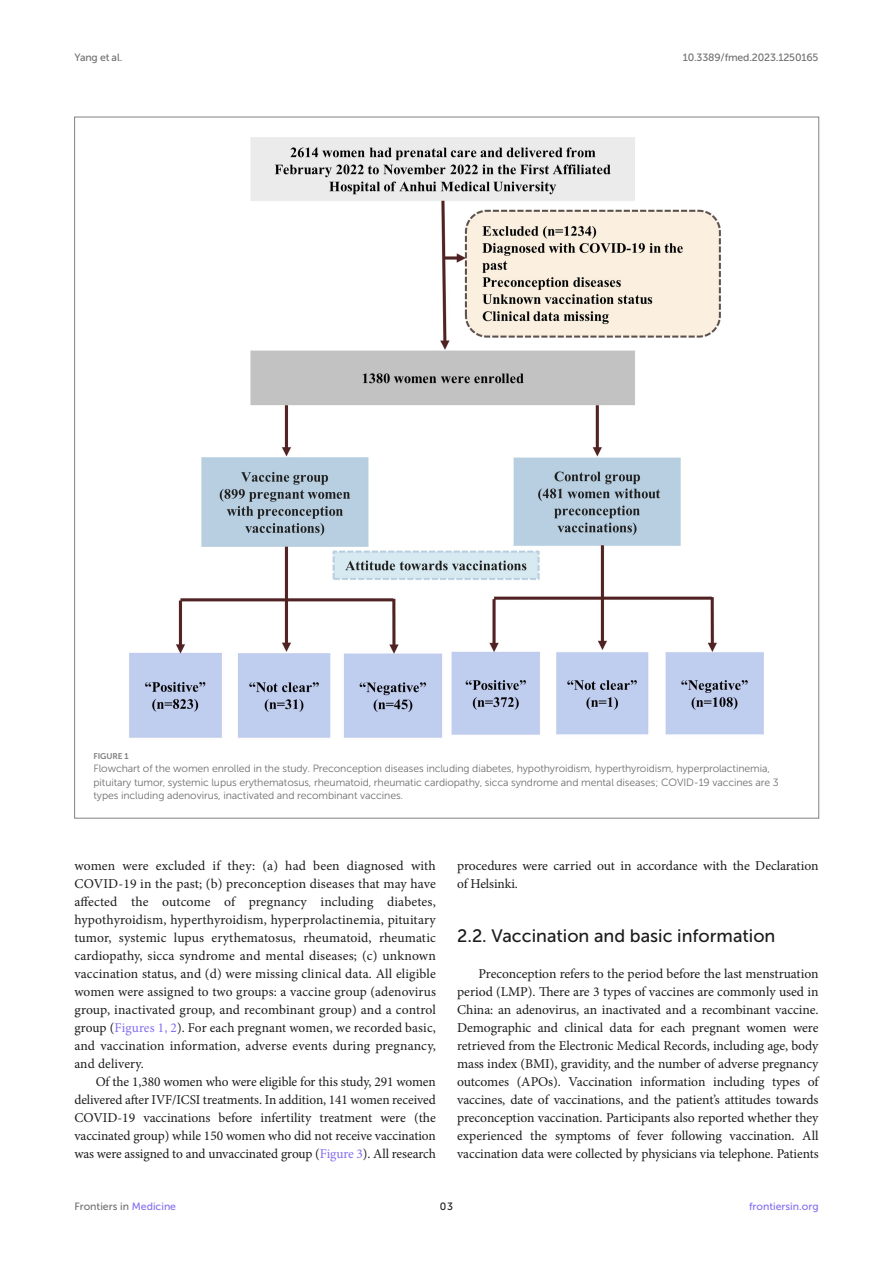
<style>
.page{position:relative;width:893px;height:1263px;background:#fff}
.page>*{position:absolute;margin:0;border:0;box-sizing:border-box;transform-origin:0 0}
.HEAD_2{font:18px "Museo Sans 500";color:#1b1c1b}
.TEXT_FLUSH{font:13.5px/18px "Minion Pro";color:#1b1c1b;text-align:justify}
.TEXT{font:13.5px/18px "Minion Pro";letter-spacing:-.005em;color:#1b1c1b;text-align:justify}
.FIG_LEG{font:10.5px/13.5px "Museo Sans 300";letter-spacing:-.01em;color:#706f70}
.t1{font:10.5px "Museo Sans 500";letter-spacing:-.015em;color:#706f70}
.t2{font:10.5px "Museo Sans 500";color:#856df0}
.t3{font:10.5px "Museo Sans 500";color:#1b1c1b}
.FIG_HD{font:8.25px "Museo Sans 700";letter-spacing:-.01em;color:#7e7f7f}
.s1{color:#856df0}
</style>
<div class="page">
<img style="left:129px;top:137px;width:635px;height:601px">
<p class="t1" style="left:74px;top:51px;width:49px">Yang et al.</p>
<p class="t1" style="left:683px;top:51px;width:137px">10.3389/fmed.2023.1250165</p>
<p class="FIG_HD" style="left:94px;top:751px;width:37px">FIGURE 1</p>
<p class="FIG_LEG" style="left:94px;top:762px;width:687px">Flowchart of the women enrolled in the study. Preconception diseases including diabetes, hypothyroidism, hyperthyroidism, hyperprolactinemia, pituitary tumor, systemic lupus erythematosus, rheumatoid, rheumatic cardiopathy, sicca syndrome and mental diseases; COVID-19 vaccines are 3 types including adenovirus, inactivated and recombinant vaccines.</p>
<p class="TEXT_FLUSH" style="left:74px;top:857px;width:363px">women were excluded if they: (a) had been diagnosed with COVID-19 in the past; (b) preconception diseases that may have affected the outcome of pregnancy including diabetes, hypothyroidism, hyperthyroidism, hyperprolactinemia, pituitary tumor, systemic lupus erythematosus, rheumatoid, rheumatic cardiopathy, sicca syndrome and mental diseases; (c) unknown vaccination status, and (d) were missing clinical data. All eligible women were assigned to two groups: a vaccine group (adenovirus group, inactivated group, and recombinant group) and a control group (<span class="s1">Figures 1, 2</span>). For each pregnant women, we recorded basic, and vaccination information, adverse events during pregnancy, and delivery.</p>
<p class="TEXT" style="left:74px;top:1073px;width:363px;text-indent:21px">Of the 1,380 women who were eligible for this study, 291 women delivered after IVF/ICSI treatments. In addition, 141 women received COVID-19 vaccinations before infertility treatment were (the vaccinated group) while 150 women who did not receive vaccination was were assigned to and unvaccinated group (<span class="s1">Figure 3</span>). All research</p>
<p class="TEXT" style="left:457px;top:857px;width:363px">procedures were carried out in accordance with the Declaration of Helsinki.</p>
<p class="HEAD_2" style="left:457px;top:926px;width:320px">2.2. Vaccination and basic information</p>
<p class="TEXT_FLUSH" style="left:457px;top:965px;width:363px;text-indent:21px">Preconception refers to the period before the last menstruation period (LMP). There are 3 types of vaccines are commonly used in China: an adenovirus, an inactivated and a recombinant vaccine.<br>Demographic and clinical data for each pregnant women were retrieved from the Electronic Medical Records, including age, body mass index (BMI), gravidity, and the number of adverse pregnancy outcomes (APOs). Vaccination information including types of vaccines, date of vaccinations, and the patient’s attitudes towards preconception vaccination. Participants also reported whether they experienced the symptoms of fever following vaccination. All vaccination data were collected by physicians via telephone. Patients</p>
<p class="t1" style="left:74px;top:1200px;width:103px">Frontiers in <span class="s1">Medicine</span></p>
<p class="t3" style="left:440px;top:1200px;width:15px">03</p>
<p class="t2" style="left:749px;top:1200px;width:71px">frontiersin.org</p>
</div>
